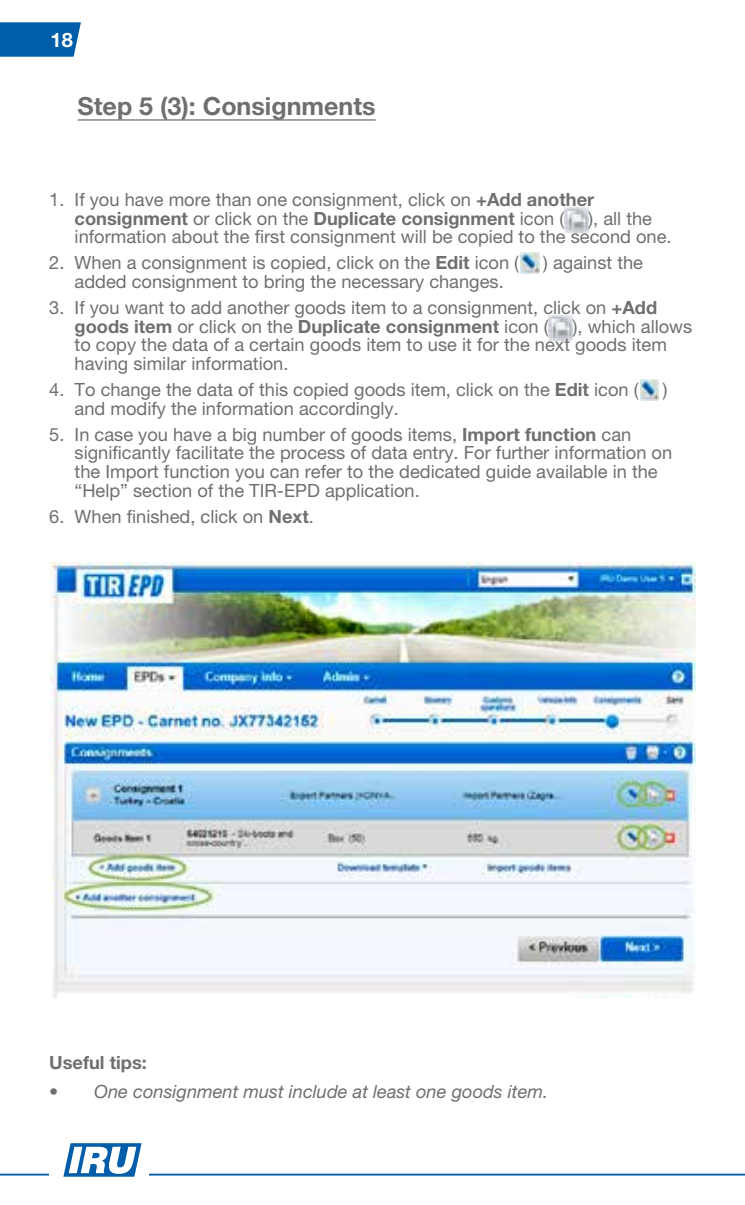
<style>
.page{position:relative;width:745px;height:1205px;background:#fff}
.page>*{position:absolute;margin:0;border:0;box-sizing:border-box;transform-origin:0 0}
.t1{font:700 25px "Helvetica Neue LTW1 G";color:#706f6f}
.t2{font:700 20px "Helvetica Neue LTW1 G";color:#fff}
.t3{font:18.25px/18.8px "Helvetica Neue LTW1 G";color:#706f6f}
.t4{font:italic 18.25px "Helvetica Neue LTW1 G";color:#706f6f}
.t5{font:700 18.25px "Helvetica Neue LTW1 G";color:#706f6f}
.s1{font-weight:700}
</style>
<div class="page">
<svg style="left:0;top:22px;width:81px;height:35px;background:#1067ae"></svg>
<hr style="left:149px;top:1173px;width:595px;height:2px;background:#005da9">
<svg style="left:63px;top:1143px;width:78px;height:33px"></svg>
<hr style="left:0;top:1173px;width:49px;height:2px;background:#005da9">
<img style="left:50px;top:563px;width:645px;height:434px">
<hr style="left:78px;top:119px;width:297px;height:2px;background:#706f6f">
<img style="left:564px;top:208px;width:24px;height:24px">
<img style="left:520px;top:252px;width:18px;height:22px">
<img style="left:548px;top:316px;width:24px;height:24px">
<img style="left:640px;top:379px;width:18px;height:21px">
<p class="t2" style="left:50px;top:27px;width:24px">18</p>
<h1 class="t1" style="left:78px;top:91px;width:299px">Step 5 (3): Consignments</h1>
<p class="t3" style="left:49px;top:190px;width:546px;text-align:center">1. If you have more than one consignment, click on <span class="s1">+Add another consignment</span> or click on the <span class="s1">Duplicate consignment</span> icon (</p>
<p class="t3" style="left:75px;top:209px;width:598px;text-indent:513px">), all the information about the first consignment will be copied to the second one.</p>
<p class="t3" style="left:49px;top:253px;width:471px">2. When a consignment is copied, click on the <span class="s1">Edit</span> icon (</p>
<p class="t3" style="left:543px;top:253px;width:101px">) against the</p>
<p class="t3" style="left:75px;top:272px;width:430px">added consignment to bring the necessary changes.</p>
<p class="t3" style="left:75px;top:298px;width:583px;text-indent:-25px">3. If you want to add another goods item to a consignment, click on <span class="s1">+Add goods item</span> or click on the <span class="s1">Duplicate consignment</span> icon (</p>
<p class="t3" style="left:75px;top:317px;width:618px;text-indent:498px">), which allows to copy the data of a certain goods item to use it for the next goods item having similar information.</p>
<p class="t3" style="left:49px;top:380px;width:590px">4. To change the data of this copied goods item, click on the <span class="s1">Edit</span> icon (</p>
<p class="t3" style="left:662px;top:380px;width:6px">)</p>
<p class="t3" style="left:75px;top:399px;width:325px">and modify the information accordingly.</p>
<p class="t3" style="left:75px;top:424px;width:598px;text-indent:-25px">5. In case you have a big number of goods items, <span class="s1">Import function</span> can significantly facilitate the process of data entry. For further information on the Import function you can refer to the dedicated guide available in the “Help” section of the TIR-EPD application.</p>
<p class="t3" style="left:49px;top:507px;width:266px">6. When finished, click on <span class="s1">Next</span>.</p>
<p class="t5" style="left:49px;top:1051px;width:99px">Useful tips:</p>
<p class="t4" style="left:49px;top:1080px;width:500px">• One consignment must include at least one goods item.</p>
</div>
